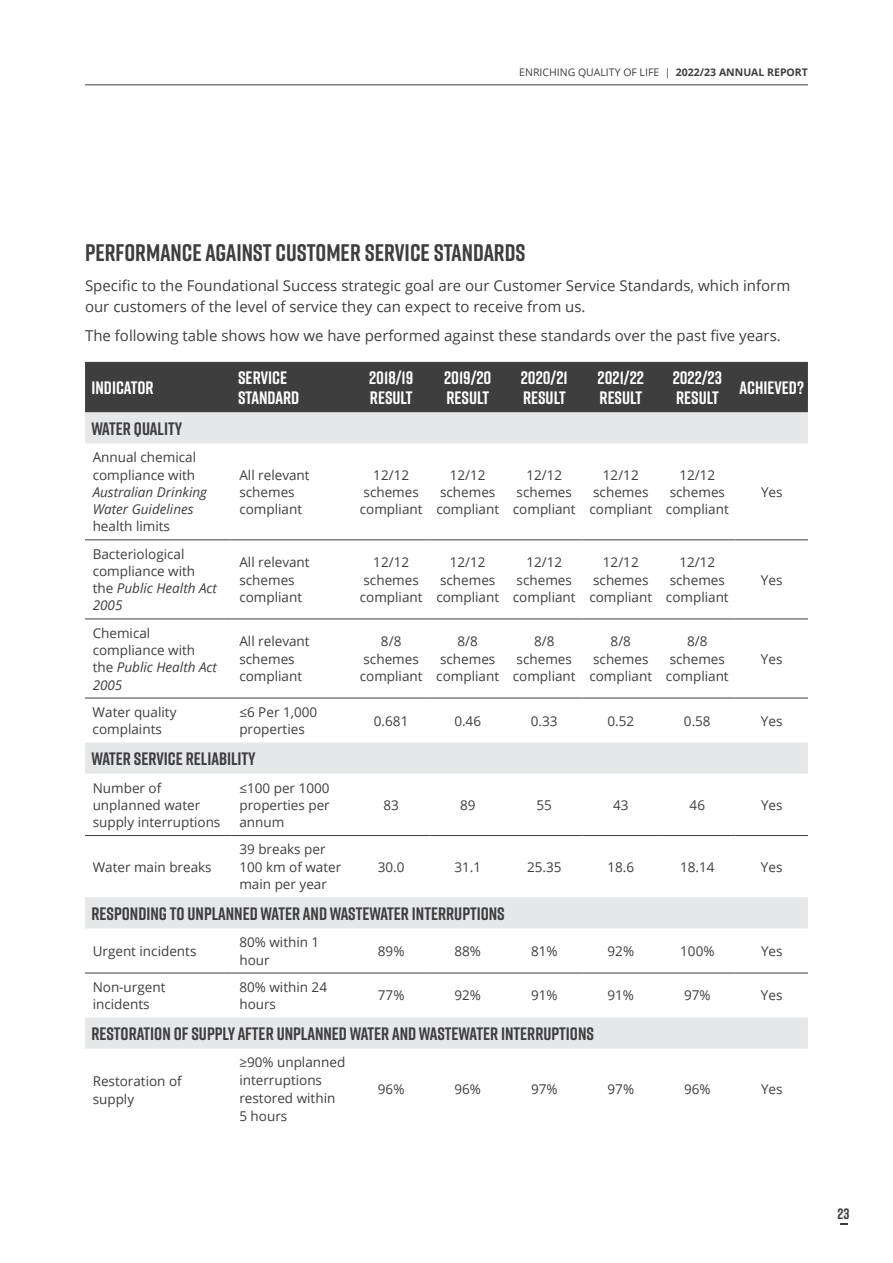
<style>
.page{position:relative;width:893px;height:1263px;background:#fff}
.page>*{position:absolute;margin:0;border:0;box-sizing:border-box;transform-origin:0 0}
.t1{font:700 24px "Rift";color:#3e3e3f}
.t2{font:700 18px "Rift";color:#3e3e3f}
.t3{font:700 18px/19.5px "Rift";color:#fff}
.t4{font:15px/21px "Open Sans";color:#3e3e3f}
.t5{font:700 15px "Rift";color:#3e3e3f}
.t6{font:13.5px/17.2px "Open Sans";color:#3e3e3f}
.t7{font:italic 13.5px/17.2px "Open Sans";color:#3e3e3f}
.t8{font:10.5px "Open Sans";color:#3e3e3f}
.s1{font-weight:700}
.s2{font-style:italic}
</style>
<div class="page">
<div style="left:85px;top:362px;width:723px;height:50px;background:#3e3e3f"></div>
<svg style="left:85px;top:412px;width:723px;height:637px"></svg>
<hr style="left:85px;top:540px;width:147px;height:1px;background:#3e3e3f">
<hr style="left:232px;top:540px;width:121px;height:1px;background:#3e3e3f">
<hr style="left:353px;top:540px;width:76px;height:1px;background:#3e3e3f">
<hr style="left:429px;top:540px;width:77px;height:1px;background:#3e3e3f">
<hr style="left:506px;top:540px;width:77px;height:1px;background:#3e3e3f">
<hr style="left:583px;top:540px;width:76px;height:1px;background:#3e3e3f">
<hr style="left:659px;top:540px;width:77px;height:1px;background:#3e3e3f">
<hr style="left:736px;top:540px;width:72px;height:1px;background:#3e3e3f">
<hr style="left:85px;top:619px;width:147px;height:1px;background:#3e3e3f">
<hr style="left:232px;top:619px;width:121px;height:1px;background:#3e3e3f">
<hr style="left:353px;top:619px;width:76px;height:1px;background:#3e3e3f">
<hr style="left:429px;top:619px;width:77px;height:1px;background:#3e3e3f">
<hr style="left:506px;top:619px;width:77px;height:1px;background:#3e3e3f">
<hr style="left:583px;top:619px;width:76px;height:1px;background:#3e3e3f">
<hr style="left:659px;top:619px;width:77px;height:1px;background:#3e3e3f">
<hr style="left:736px;top:619px;width:72px;height:1px;background:#3e3e3f">
<hr style="left:85px;top:698px;width:147px;height:1px;background:#3e3e3f">
<hr style="left:232px;top:698px;width:121px;height:1px;background:#3e3e3f">
<hr style="left:353px;top:698px;width:76px;height:1px;background:#3e3e3f">
<hr style="left:429px;top:698px;width:77px;height:1px;background:#3e3e3f">
<hr style="left:506px;top:698px;width:77px;height:1px;background:#3e3e3f">
<hr style="left:583px;top:698px;width:76px;height:1px;background:#3e3e3f">
<hr style="left:659px;top:698px;width:77px;height:1px;background:#3e3e3f">
<hr style="left:736px;top:698px;width:72px;height:1px;background:#3e3e3f">
<hr style="left:85px;top:835px;width:147px;height:1px;background:#3e3e3f">
<hr style="left:232px;top:835px;width:121px;height:1px;background:#3e3e3f">
<hr style="left:353px;top:835px;width:76px;height:1px;background:#3e3e3f">
<hr style="left:429px;top:835px;width:77px;height:1px;background:#3e3e3f">
<hr style="left:506px;top:835px;width:77px;height:1px;background:#3e3e3f">
<hr style="left:583px;top:835px;width:76px;height:1px;background:#3e3e3f">
<hr style="left:659px;top:835px;width:77px;height:1px;background:#3e3e3f">
<hr style="left:736px;top:835px;width:72px;height:1px;background:#3e3e3f">
<hr style="left:85px;top:973px;width:147px;height:1px;background:#3e3e3f">
<hr style="left:232px;top:973px;width:121px;height:1px;background:#3e3e3f">
<hr style="left:353px;top:973px;width:76px;height:1px;background:#3e3e3f">
<hr style="left:429px;top:973px;width:77px;height:1px;background:#3e3e3f">
<hr style="left:506px;top:973px;width:77px;height:1px;background:#3e3e3f">
<hr style="left:583px;top:973px;width:76px;height:1px;background:#3e3e3f">
<hr style="left:659px;top:973px;width:77px;height:1px;background:#3e3e3f">
<hr style="left:736px;top:973px;width:72px;height:1px;background:#3e3e3f">
<hr style="left:85px;top:85px;width:723px;height:1px;background:#3e3e3f">
<p class="t8" style="left:519px;top:65px;width:290px">ENRICHING QUALITY OF LIFE | <span class="s1">2022/23 ANNUAL REPORT</span></p>
<h1 class="t1" style="left:85px;top:235px;width:442px">PERFORMANCE AGAINST CUSTOMER SERVICE STANDARDS</h1>
<p class="t4" style="left:85px;top:274px;width:707px">Specific to the Foundational Success strategic goal are our Customer Service Standards, which inform our customers of the level of service they can expect to receive from us.</p>
<p class="t4" style="left:85px;top:325px;width:697px">The following table shows how we have performed against these standards over the past five years.</p>
<h2 class="t3" style="left:91px;top:378px;width:64px">INDICATOR</h2>
<h2 class="t3" style="left:238px;top:368px;width:63px">SERVICE<br>STANDARD</h2>
<h2 class="t3" style="left:369px;top:368px;width:46px">2018/19<br>RESULT</h2>
<h2 class="t3" style="left:444px;top:368px;width:49px">2019/20<br>RESULT</h2>
<h2 class="t3" style="left:521px;top:368px;width:48px">2020/21<br>RESULT</h2>
<h2 class="t3" style="left:598px;top:368px;width:48px">2021/22<br>RESULT</h2>
<h2 class="t3" style="left:673px;top:368px;width:51px">2022/23<br>RESULT</h2>
<h2 class="t3" style="left:740px;top:378px;width:66px">ACHIEVED?</h2>
<h2 class="t2" style="left:91px;top:416px;width:92px">WATER QUALITY</h2>
<p class="t6" style="left:93px;top:448px;width:105px">Annual chemical compliance with</p>
<p class="t7" style="left:93px;top:483px;width:116px">Australian Drinking<br>Water Guidelines</p>
<p class="t6" style="left:93px;top:517px;width:79px">health limits</p>
<p class="t6" style="left:239px;top:466px;width:72px">All relevant schemes compliant</p>
<p class="t6" style="left:360px;top:466px;width:64px;text-align:center">12/12 schemes compliant</p>
<p class="t6" style="left:436px;top:466px;width:64px;text-align:center">12/12 schemes compliant</p>
<p class="t6" style="left:513px;top:466px;width:64px;text-align:center">12/12 schemes compliant</p>
<p class="t6" style="left:589px;top:466px;width:64px;text-align:center">12/12 schemes compliant</p>
<p class="t6" style="left:666px;top:466px;width:64px;text-align:center">12/12 schemes compliant</p>
<p class="t6" style="left:761px;top:483px;width:23px">Yes</p>
<p class="t6" style="left:93px;top:545px;width:126px">Bacteriological compliance with the <span class="s2">Public Health Act<br>2005</span></p>
<p class="t6" style="left:239px;top:553px;width:72px">All relevant schemes compliant</p>
<p class="t6" style="left:360px;top:553px;width:64px;text-align:center">12/12 schemes compliant</p>
<p class="t6" style="left:436px;top:553px;width:64px;text-align:center">12/12 schemes compliant</p>
<p class="t6" style="left:513px;top:553px;width:64px;text-align:center">12/12 schemes compliant</p>
<p class="t6" style="left:589px;top:553px;width:64px;text-align:center">12/12 schemes compliant</p>
<p class="t6" style="left:666px;top:553px;width:64px;text-align:center">12/12 schemes compliant</p>
<p class="t6" style="left:93px;top:624px;width:126px">Chemical compliance with the <span class="s2">Public Health Act<br>2005</span></p>
<p class="t6" style="left:239px;top:633px;width:72px">All relevant schemes compliant</p>
<p class="t6" style="left:360px;top:633px;width:64px;text-align:center">8/8 schemes compliant</p>
<p class="t6" style="left:436px;top:633px;width:64px;text-align:center">8/8 schemes compliant</p>
<p class="t6" style="left:513px;top:633px;width:64px;text-align:center">8/8 schemes compliant</p>
<p class="t6" style="left:589px;top:633px;width:64px;text-align:center">8/8 schemes compliant</p>
<p class="t6" style="left:666px;top:633px;width:64px;text-align:center">8/8 schemes compliant</p>
<p class="t6" style="left:761px;top:571px;width:23px">Yes</p>
<p class="t6" style="left:761px;top:650px;width:23px">Yes</p>
<p class="t6" style="left:93px;top:703px;width:85px">Water quality complaints</p>
<p class="t6" style="left:239px;top:703px;width:79px">≤6 Per 1,000 properties</p>
<p class="t6" style="left:374px;top:712px;width:36px">0.681</p>
<p class="t6" style="left:454px;top:712px;width:28px">0.46</p>
<p class="t6" style="left:531px;top:712px;width:28px">0.33</p>
<p class="t6" style="left:607px;top:712px;width:28px">0.52</p>
<p class="t6" style="left:684px;top:712px;width:28px">0.58</p>
<p class="t6" style="left:761px;top:712px;width:23px">Yes</p>
<h2 class="t2" style="left:91px;top:746px;width:166px">WATER SERVICE RELIABILITY</h2>
<p class="t6" style="left:93px;top:779px;width:129px">Number of unplanned water supply interruptions</p>
<p class="t6" style="left:239px;top:779px;width:92px;text-align:justify">≤100 per 1000 properties per annum</p>
<p class="t6" style="left:383px;top:796px;width:17px">83</p>
<p class="t6" style="left:460px;top:796px;width:17px">89</p>
<p class="t6" style="left:537px;top:796px;width:17px">55</p>
<p class="t6" style="left:613px;top:796px;width:17px">43</p>
<p class="t6" style="left:690px;top:796px;width:17px">46</p>
<p class="t6" style="left:761px;top:796px;width:23px">Yes</p>
<p class="t6" style="left:239px;top:840px;width:103px">39 breaks per<br>100 km of water main per year</p>
<p class="t6" style="left:93px;top:858px;width:121px">Water main breaks</p>
<p class="t6" style="left:378px;top:858px;width:28px">30.0</p>
<p class="t6" style="left:454px;top:858px;width:28px">31.1</p>
<p class="t6" style="left:527px;top:858px;width:36px">25.35</p>
<p class="t6" style="left:607px;top:858px;width:28px">18.6</p>
<p class="t6" style="left:680px;top:858px;width:36px">18.14</p>
<p class="t6" style="left:761px;top:858px;width:23px">Yes</p>
<h2 class="t2" style="left:91px;top:901px;width:415px">RESPONDING TO UNPLANNED WATER AND WASTEWATER INTERRUPTIONS</h2>
<p class="t6" style="left:93px;top:942px;width:105px">Urgent incidents</p>
<p class="t6" style="left:239px;top:933px;width:81px">80% within 1 hour</p>
<p class="t6" style="left:378px;top:942px;width:28px">89%</p>
<p class="t6" style="left:454px;top:942px;width:28px">88%</p>
<p class="t6" style="left:531px;top:942px;width:28px">81%</p>
<p class="t6" style="left:608px;top:942px;width:28px">92%</p>
<p class="t6" style="left:680px;top:942px;width:36px">100%</p>
<p class="t6" style="left:761px;top:942px;width:23px">Yes</p>
<p class="t6" style="left:93px;top:978px;width:74px">Non-urgent incidents</p>
<p class="t6" style="left:239px;top:978px;width:89px">80% within 24 hours</p>
<p class="t6" style="left:378px;top:986px;width:28px">77%</p>
<p class="t6" style="left:454px;top:986px;width:28px">92%</p>
<p class="t6" style="left:531px;top:986px;width:28px">91%</p>
<p class="t6" style="left:607px;top:986px;width:28px">91%</p>
<p class="t6" style="left:684px;top:986px;width:28px">97%</p>
<p class="t6" style="left:761px;top:986px;width:23px">Yes</p>
<h2 class="t2" style="left:91px;top:1021px;width:504px">RESTORATION OF SUPPLY AFTER UNPLANNED WATER AND WASTEWATER INTERRUPTIONS</h2>
<p class="t6" style="left:93px;top:1071px;width:91px;line-height:18px">Restoration of supply</p>
<p class="t6" style="left:239px;top:1053px;width:107px;line-height:18px">≥90% unplanned interruptions restored within<br>5 hours</p>
<p class="t6" style="left:378px;top:1080px;width:28px">96%</p>
<p class="t6" style="left:454px;top:1080px;width:28px">96%</p>
<p class="t6" style="left:531px;top:1080px;width:28px">97%</p>
<p class="t6" style="left:608px;top:1080px;width:28px">97%</p>
<p class="t6" style="left:684px;top:1080px;width:28px">96%</p>
<p class="t6" style="left:761px;top:1080px;width:23px">Yes</p>
<p class="t5" style="left:837px;top:1203px;width:13px">23</p>
</div>
